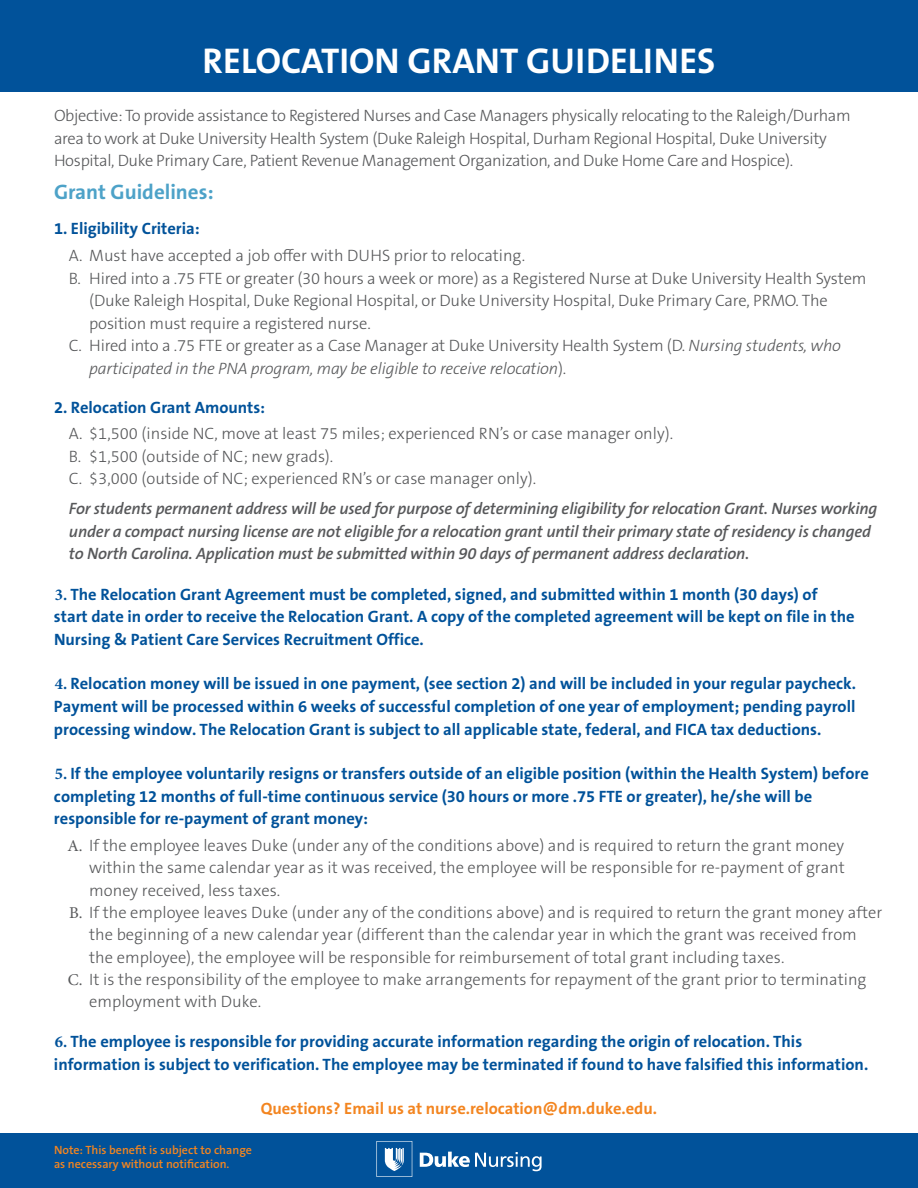
<style>
.page{position:relative;width:918px;height:1188px;background:#fff}
.page>*{position:absolute;margin:0;border:0;box-sizing:border-box;transform-origin:0 0}
.t1{font:700 36px "The Sans B W7";color:#fff}
.t2{font:700 21px "The Sans B W7";color:#4da2c8}
.t3{font:300 16.5px/22.5px "The Sans B W3";color:#57585a}
.t4{font:700 16.5px/22.5px "The Sans B W7";color:#01529a}
.t5{font:italic 600 16.5px/22.5px "The Sans B W6";letter-spacing:-.01em;color:#57585a}
.t6{font:300 16.5px/22.5px "The Sans B W3";letter-spacing:-.02em;color:#57585a}
.t7{font:italic 300 16.5px "The Sans B W3";letter-spacing:-.01em;color:#57585a}
.t8{font:700 16.5px "The Sans B W7";color:#f38520}
.t9{font:600 12px/14.4px "The Sans B W6";color:#f38520}
.s1{font-style:italic}
.s2{font-style:normal}
.s3{font-family:"Minion Pro"}
.s4{font-family:"Minion Pro";font-weight:400}
</style>
<div class="page">
<div style="left:0;top:1134px;width:918px;height:54px;background:#01529a"></div>
<svg style="left:420px;top:1152px;width:122px;height:19px"></svg>
<svg style="left:376px;top:1141px;width:36px;height:36px"></svg>
<div style="left:0;top:0;width:918px;height:92px;background:#01529a"></div>
<h1 class="t1" style="left:203px;top:38px;width:514px">RELOCATION GRANT GUIDELINES</h1>
<p class="t6" style="left:54px;top:104px;width:798px">Objective: To provide assistance to Registered Nurses and Case Managers physically relocating to the Raleigh/Durham area to work at Duke University Health System (Duke Raleigh Hospital, Durham Regional Hospital, Duke University<br>Hospital, Duke Primary Care, Patient Revenue Management Organization, and Duke Home Care and Hospice).</p>
<p class="t2" style="left:54px;top:178px;width:161px">Grant Guidelines:</p>
<p class="t4" style="left:54px;top:217px;width:147px">1. Eligibility Criteria:</p>
<p class="t3" style="left:69px;top:244px;width:458px">A. Must have accepted a job offer with DUHS prior to relocating.</p>
<p class="t3" style="left:69px;top:267px;width:799px">B. Hired into a .75 FTE or greater (30 hours a week or more) as a Registered Nurse at Duke University Health System</p>
<p class="t3" style="left:89px;top:290px;width:740px">(Duke Raleigh Hospital, Duke Regional Hospital, or Duke University Hospital, Duke Primary Care, PRMO. The</p>
<p class="t3" style="left:89px;top:312px;width:283px">position must require a registered nurse.</p>
<p class="t3" style="left:69px;top:335px;width:774px">C. Hired into a .75 FTE or greater as a Case Manager at Duke University Health System (D. <span class="s1">Nursing students, who</span></p>
<p class="t7" style="left:89px;top:358px;width:479px">participated in the PNA program, may be eligible to receive relocation<span class="s2">).</span></p>
<p class="t4" style="left:54px;top:397px;width:213px">2. Relocation Grant Amounts:</p>
<p class="t3" style="left:69px;top:423px;width:606px">A. $1,500 (inside NC, move at least 75 miles; experienced RN’s or case manager only).<br>B. $1,500 (outside of NC; new grads).<br>C. $3,000 (outside of NC; experienced RN’s or case manager only).</p>
<p class="t5" style="left:69px;top:498px;width:810px">For students permanent address will be used for purpose of determining eligibility for relocation Grant. Nurses working under a compact nursing license are not eligible for a relocation grant until their primary state of residency is changed to North Carolina. Application must be submitted within 90 days of permanent address declaration.</p>
<p class="t4" style="left:54px;top:583px;width:802px"><span class="s3">3.</span> The Relocation Grant Agreement must be completed, signed, and submitted within 1 month (30 days) of start date in order to receive the Relocation Grant. A copy of the completed agreement will be kept on file in the<br>Nursing &amp; Patient Care Services Recruitment Office.</p>
<p class="t4" style="left:54px;top:673px;width:804px;text-align:justify"><span class="s3">4.</span> Relocation money will be issued in one payment, (see section 2) and will be included in your regular paycheck.<br>Payment will be processed within 6 weeks of successful completion of one year of employment; pending payroll processing window. The Relocation Grant is subject to all applicable state, federal, and FICA tax deductions.</p>
<p class="t4" style="left:54px;top:762px;width:816px"><span class="s3">5.</span> If the employee voluntarily resigns or transfers outside of an eligible position (within the Health System) before completing 12 months of full-time continuous service (30 hours or more .75 FTE or greater), he/she will be responsible for re-payment of grant money:</p>
<p class="t3" style="left:67px;top:834px;width:778px"><span class="s4">A.</span> If the employee leaves Duke (under any of the conditions above) and is required to return the grant money</p>
<p class="t3" style="left:89px;top:856px;width:757px">within the same calendar year as it was received, the employee will be responsible for re-payment of grant</p>
<p class="t3" style="left:89px;top:879px;width:193px">money received, less taxes.</p>
<p class="t3" style="left:69px;top:901px;width:815px"><span class="s4">B.</span> If the employee leaves Duke (under any of the conditions above) and is required to return the grant money after</p>
<p class="t3" style="left:89px;top:923px;width:769px">the beginning of a new calendar year (different than the calendar year in which the grant was received from</p>
<p class="t3" style="left:89px;top:946px;width:697px">the employee), the employee will be responsible for reimbursement of total grant including taxes.</p>
<p class="t3" style="left:68px;top:968px;width:800px"><span class="s4">C.</span> It is the responsibility of the employee to make arrangements for repayment of the grant prior to terminating</p>
<p class="t3" style="left:89px;top:990px;width:174px">employment with Duke.</p>
<p class="t4" style="left:54px;top:1030px;width:816px"><span class="s3">6.</span> The employee is responsible for providing accurate information regarding the origin of relocation. This information is subject to verification. The employee may be terminated if found to have falsified this information.</p>
<p class="t8" style="left:261px;top:1098px;width:398px">Questions? Email us at nurse.relocation@dm.duke.edu.</p>
<p class="t9" style="left:54px;top:1142px;width:199px">Note: This benefit is subject to change as necessary without notification.</p>
</div>
